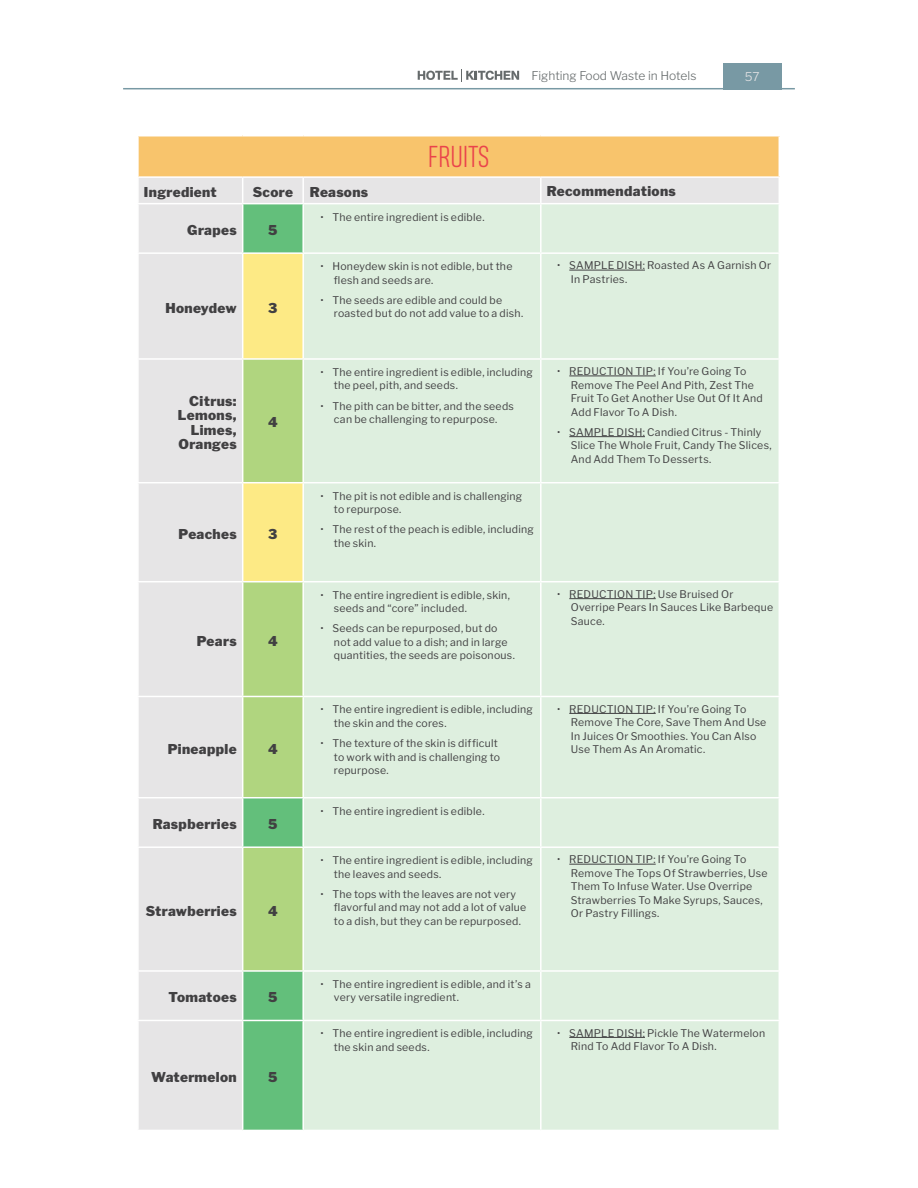
<style>
.page{position:relative;width:918px;height:1188px;background:#fff}
.page>*{position:absolute;margin:0;border:0;box-sizing:border-box;transform-origin:0 0}
.t1{font:300 28.5px "Heading Pro";color:#ea434b}
.Table_Headers_Vert{font:900 13.5px/14.5px "Libre Franklin";letter-spacing:.025em;color:#414042;text-align:right}
.Table_Headers_Horz{font:900 13.5px "Libre Franklin";letter-spacing:.025em;color:#414042}
.t2{font:300 12px "Libre Franklin";color:#656a6b}
.t3{font:300 12px "Libre Franklin";color:#e6e5e6}
.t4{font:10.5px/13.5px "Libre Franklin";letter-spacing:.02em;color:#414042}
</style>
<div class="page">
<div style="left:138px;top:136px;width:641px;height:41px;background:#f8c46c"></div>
<div style="left:139px;top:204px;width:103px;height:926px;background:#e6e5e6"></div>
<div style="left:243px;top:204px;width:59px;height:926px;background:#63bf7b"></div>
<div style="left:304px;top:204px;width:475px;height:926px;background:#deefdf"></div>
<svg style="left:243px;top:254px;width:59px;height:716px;background:#c1d981"></svg>
<hr style="left:243px;top:176px;width:60px;height:2px;background:#fff">
<hr style="left:243px;top:252px;width:60px;height:2px;background:#fff">
<hr style="left:243px;top:358px;width:60px;height:2px;background:#fff">
<hr style="left:243px;top:482px;width:60px;height:1px;background:#fff">
<hr style="left:243px;top:581px;width:60px;height:1px;background:#fff">
<hr style="left:243px;top:696px;width:60px;height:1px;background:#fff">
<hr style="left:243px;top:797px;width:60px;height:1px;background:#fff">
<hr style="left:243px;top:846px;width:60px;height:2px;background:#fff">
<hr style="left:243px;top:970px;width:60px;height:2px;background:#fff">
<hr style="left:243px;top:1020px;width:60px;height:1px;background:#fff">
<hr style="left:137px;top:137px;width:2px;height:39px;background:#fff">
<hr style="left:137px;top:176px;width:106px;height:2px;background:#fff">
<hr style="left:137px;top:252px;width:106px;height:2px;background:#fff">
<hr style="left:137px;top:358px;width:106px;height:2px;background:#fff">
<hr style="left:137px;top:482px;width:106px;height:1px;background:#fff">
<hr style="left:137px;top:581px;width:106px;height:1px;background:#fff">
<hr style="left:137px;top:696px;width:106px;height:1px;background:#fff">
<hr style="left:137px;top:797px;width:106px;height:1px;background:#fff">
<hr style="left:137px;top:846px;width:106px;height:2px;background:#fff">
<hr style="left:137px;top:970px;width:106px;height:2px;background:#fff">
<hr style="left:137px;top:1020px;width:106px;height:1px;background:#fff">
<hr style="left:303px;top:176px;width:238px;height:2px;background:#fff">
<hr style="left:303px;top:252px;width:238px;height:2px;background:#fff">
<hr style="left:303px;top:358px;width:238px;height:2px;background:#fff">
<hr style="left:303px;top:482px;width:238px;height:1px;background:#fff">
<hr style="left:303px;top:581px;width:238px;height:1px;background:#fff">
<hr style="left:303px;top:696px;width:238px;height:1px;background:#fff">
<hr style="left:303px;top:797px;width:238px;height:1px;background:#fff">
<hr style="left:303px;top:846px;width:238px;height:2px;background:#fff">
<hr style="left:303px;top:970px;width:238px;height:2px;background:#fff">
<hr style="left:303px;top:1020px;width:238px;height:1px;background:#fff">
<hr style="left:541px;top:176px;width:239px;height:2px;background:#fff">
<div style="left:138px;top:178px;width:641px;height:25px;background:#e6e5e6"></div>
<hr style="left:540px;top:204px;width:2px;height:48px;background:#fff">
<hr style="left:541px;top:252px;width:239px;height:2px;background:#fff">
<hr style="left:540px;top:254px;width:2px;height:104px;background:#fff">
<hr style="left:541px;top:358px;width:239px;height:2px;background:#fff">
<hr style="left:540px;top:360px;width:2px;height:122px;background:#fff">
<hr style="left:541px;top:482px;width:239px;height:1px;background:#fff">
<hr style="left:540px;top:483px;width:2px;height:98px;background:#fff">
<hr style="left:541px;top:581px;width:239px;height:1px;background:#fff">
<hr style="left:540px;top:582px;width:2px;height:114px;background:#fff">
<hr style="left:541px;top:696px;width:239px;height:1px;background:#fff">
<hr style="left:540px;top:697px;width:2px;height:100px;background:#fff">
<hr style="left:541px;top:797px;width:239px;height:1px;background:#fff">
<hr style="left:540px;top:798px;width:2px;height:48px;background:#fff">
<hr style="left:541px;top:846px;width:239px;height:2px;background:#fff">
<hr style="left:540px;top:848px;width:2px;height:122px;background:#fff">
<hr style="left:541px;top:970px;width:239px;height:2px;background:#fff">
<hr style="left:540px;top:972px;width:2px;height:48px;background:#fff">
<hr style="left:541px;top:1020px;width:239px;height:1px;background:#fff">
<hr style="left:540px;top:1021px;width:2px;height:109px;background:#fff">
<hr style="left:569px;top:270px;width:76px;height:1px;background:#414042">
<hr style="left:569px;top:376px;width:87px;height:1px;background:#414042">
<hr style="left:569px;top:436px;width:76px;height:1px;background:#414042">
<hr style="left:569px;top:598px;width:87px;height:1px;background:#414042">
<hr style="left:569px;top:713px;width:87px;height:1px;background:#414042">
<hr style="left:569px;top:864px;width:87px;height:1px;background:#414042">
<hr style="left:569px;top:1037px;width:76px;height:1px;background:#414042">
<div style="left:723px;top:63px;width:58px;height:26px;background:#7899a4"></div>
<svg style="left:418px;top:69px;width:101px;height:13px"></svg>
<hr style="left:123px;top:88px;width:672px;height:1px;background:#7899a4">
<p class="t1" style="left:428px;top:141px;width:63px">FRUITS</p>
<p class="t2" style="left:531px;top:68px;width:167px">Fighting Food Waste in Hotels</p>
<p class="t3" style="left:745px;top:69px;width:16px">57</p>
<p class="Table_Headers_Horz" style="left:144px;top:184px;width:74px">Ingredient</p>
<p class="Table_Headers_Vert" style="left:253px;top:185px;width:42px">Score</p>
<p class="Table_Headers_Horz" style="left:310px;top:184px;width:60px">Reasons</p>
<p class="Table_Headers_Horz" style="left:547px;top:183px;width:131px">Recommendations</p>
<p class="Table_Headers_Vert" style="left:187px;top:223px;width:51px">Grapes</p>
<p class="Table_Headers_Vert" style="left:268px;top:223px;width:11px">5</p>
<p class="t4" style="left:320px;top:210px;width:166px">• The entire ingredient is edible.</p>
<p class="Table_Headers_Vert" style="left:165px;top:300px;width:73px">Honeydew</p>
<p class="Table_Headers_Vert" style="left:268px;top:300px;width:11px">3</p>
<p class="Table_Headers_Vert" style="left:178px;top:393px;width:60px">Citrus:<br>Lemons,<br>Limes,<br>Oranges</p>
<p class="Table_Headers_Vert" style="left:268px;top:415px;width:11px">4</p>
<p class="Table_Headers_Vert" style="left:179px;top:527px;width:60px">Peaches</p>
<p class="Table_Headers_Vert" style="left:268px;top:527px;width:11px">3</p>
<p class="Table_Headers_Vert" style="left:197px;top:633px;width:41px">Pears</p>
<p class="Table_Headers_Vert" style="left:268px;top:633px;width:11px">4</p>
<p class="Table_Headers_Vert" style="left:168px;top:741px;width:70px">Pineapple</p>
<p class="Table_Headers_Vert" style="left:268px;top:741px;width:11px">4</p>
<p class="Table_Headers_Vert" style="left:153px;top:817px;width:86px">Raspberries</p>
<p class="Table_Headers_Vert" style="left:268px;top:817px;width:11px">5</p>
<p class="Table_Headers_Vert" style="left:146px;top:903px;width:93px">Strawberries</p>
<p class="Table_Headers_Vert" style="left:268px;top:903px;width:11px">4</p>
<p class="Table_Headers_Vert" style="left:168px;top:990px;width:70px">Tomatoes</p>
<p class="Table_Headers_Vert" style="left:268px;top:990px;width:11px">5</p>
<p class="Table_Headers_Vert" style="left:151px;top:1070px;width:87px">Watermelon</p>
<p class="Table_Headers_Vert" style="left:268px;top:1070px;width:11px">5</p>
<p class="t4" style="left:334px;top:259px;width:180px;text-indent:-14px">• Honeydew skin is not edible, but the flesh and seeds are.</p>
<p class="t4" style="left:334px;top:293px;width:191px;text-indent:-14px">• The seeds are edible and could be roasted but do not add value to a dish.</p>
<p class="t4" style="left:334px;top:365px;width:200px;text-indent:-14px">• The entire ingredient is edible, including the peel, pith, and seeds.</p>
<p class="t4" style="left:320px;top:399px;width:195px;text-align:center">• The pith can be bitter, and the seeds can be challenging to repurpose.</p>
<p class="t4" style="left:334px;top:489px;width:190px;text-indent:-14px">• The pit is not edible and is challenging to repurpose.</p>
<p class="t4" style="left:334px;top:523px;width:201px;text-indent:-14px">• The rest of the peach is edible, including the skin.</p>
<p class="t4" style="left:334px;top:588px;width:178px;text-indent:-14px">• The entire ingredient is edible, skin, seeds and “core” included.</p>
<p class="t4" style="left:334px;top:622px;width:182px;text-indent:-14px">• Seeds can be repurposed, but do not add value to a dish; and in large quantities, the seeds are poisonous.</p>
<p class="t4" style="left:334px;top:703px;width:200px;text-indent:-14px">• The entire ingredient is edible, including the skin and the cores.</p>
<p class="t4" style="left:334px;top:737px;width:168px;text-indent:-14px">• The texture of the skin is difficult to work with and is challenging to repurpose.</p>
<p class="t4" style="left:320px;top:804px;width:166px">• The entire ingredient is edible.</p>
<p class="t4" style="left:334px;top:854px;width:200px;text-indent:-14px">• The entire ingredient is edible, including the leaves and seeds.</p>
<p class="t4" style="left:334px;top:887px;width:194px;text-indent:-14px">• The tops with the leaves are not very flavorful and may not add a lot of value to a dish, but they can be repurposed.</p>
<p class="t4" style="left:334px;top:977px;width:198px;text-indent:-14px">• The entire ingredient is edible, and it’s a very versatile ingredient.</p>
<p class="t4" style="left:571px;top:259px;width:202px;text-indent:-14px">• SAMPLE DISH: Roasted As A Garnish Or<br>In Pastries.</p>
<p class="t4" style="left:571px;top:365px;width:194px;text-indent:-14px">• REDUCTION TIP: If You’re Going To<br>Remove The Peel And Pith, Zest The<br>Fruit To Get Another Use Out Of It And<br>Add Flavor To A Dish.</p>
<p class="t4" style="left:571px;top:425px;width:202px;text-indent:-14px">• SAMPLE DISH: Candied Citrus - Thinly<br>Slice The Whole Fruit, Candy The Slices,<br>And Add Them To Desserts.</p>
<p class="t4" style="left:571px;top:587px;width:204px;text-indent:-14px">• REDUCTION TIP: Use Bruised Or<br>Overripe Pears In Sauces Like Barbeque<br>Sauce.</p>
<p class="t4" style="left:571px;top:702px;width:197px;text-indent:-14px">• REDUCTION TIP: If You’re Going To<br>Remove The Core, Save Them And Use<br>In Juices Or Smoothies. You Can Also<br>Use Them As An Aromatic.</p>
<p class="t4" style="left:571px;top:853px;width:198px;text-indent:-14px">• REDUCTION TIP: If You’re Going To<br>Remove The Tops Of Strawberries, Use<br>Them To Infuse Water. Use Overripe<br>Strawberries To Make Syrups, Sauces,<br>Or Pastry Fillings.</p>
<p class="t4" style="left:334px;top:1027px;width:200px;text-indent:-14px">• The entire ingredient is edible, including the skin and seeds.</p>
<p class="t4" style="left:571px;top:1026px;width:196px;text-indent:-14px">• SAMPLE DISH: Pickle The Watermelon<br>Rind To Add Flavor To A Dish.</p>
</div>
